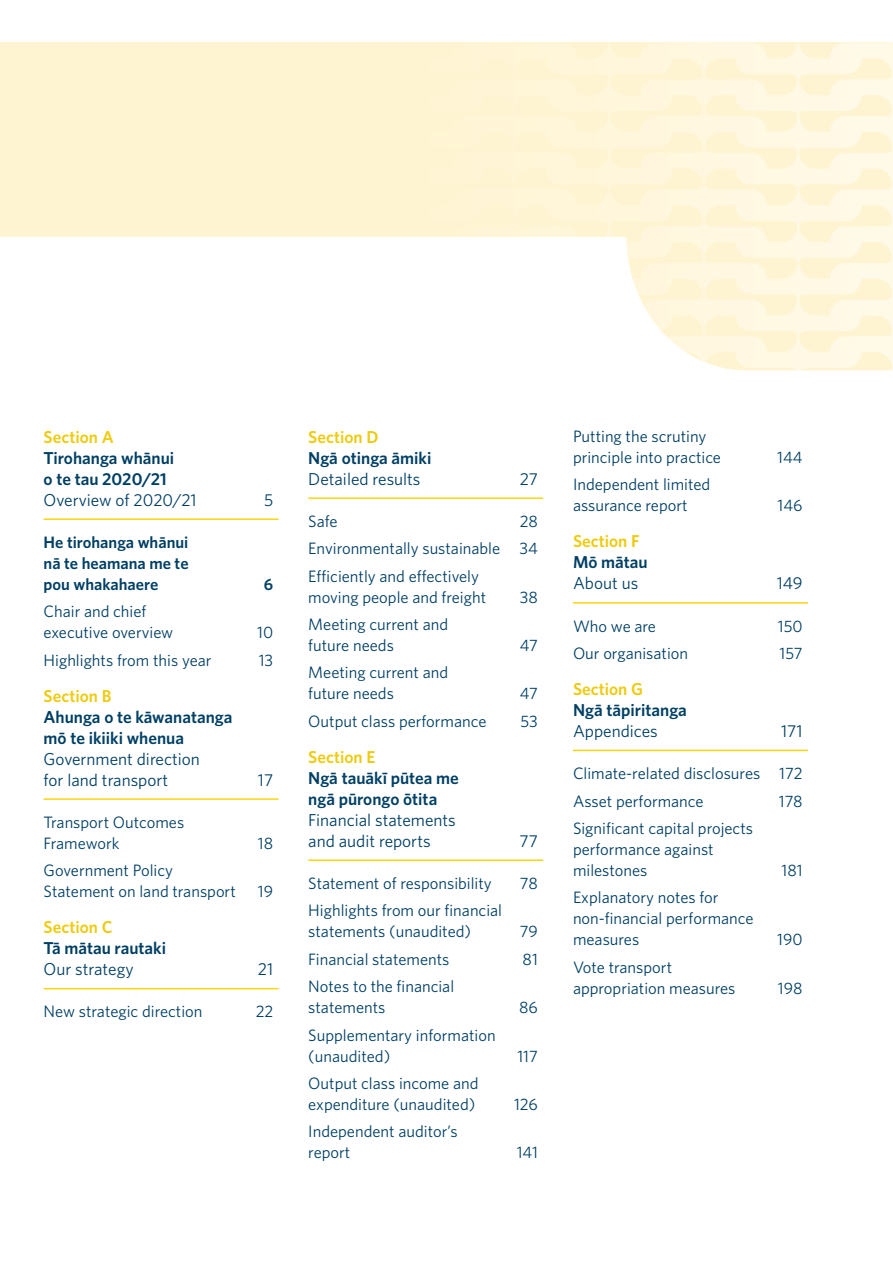
<style>
.page{position:relative;width:893px;height:1263px;background:#fff}
.page>*{position:absolute;margin:0;border:0;box-sizing:border-box;transform-origin:0 0}
.t1{font:600 17.25px/21px "Whitney";color:#003f64}
.t2{font:17.25px/21px "Whitney";color:#003f64}
.t3{font:600 17.25px "Whitney";color:#efcb0f}
.t4{font:16.5px/21px "Whitney";color:#003f64}
.t5{font:600 16.5px/21px "Whitney";color:#003f64;text-align:justify}
</style>
<div class="page">
<div style="left:0;top:43px;width:893px;height:194px;background:#fff4d2"></div>
<hr style="left:44px;top:518px;width:235px;height:2px;background:#fcd60b">
<hr style="left:44px;top:798px;width:235px;height:2px;background:#fcd60b">
<hr style="left:44px;top:988px;width:235px;height:1px;background:#fcd60b">
<hr style="left:308px;top:497px;width:235px;height:2px;background:#fcd60b">
<hr style="left:308px;top:859px;width:235px;height:2px;background:#fcd60b">
<hr style="left:573px;top:602px;width:235px;height:2px;background:#fcd60b">
<hr style="left:573px;top:750px;width:235px;height:1px;background:#fcd60b">
<svg style="left:626px;top:43px;width:267px;height:327px"></svg>
<p class="t3" style="left:44px;top:425px;width:72px">Section A</p>
<p class="t1" style="left:44px;top:447px;width:132px">Tirohanga whānui o te tau 2020/21</p>
<p class="t2" style="left:44px;top:489px;width:155px">Overview of 2020/21</p>
<p class="t2" style="left:264px;top:489px;width:11px">5</p>
<p class="t5" style="left:44px;top:531px;width:147px">He tirohanga whānui nā te heamana me te pou whakahaere</p>
<p class="t5" style="left:264px;top:573px;width:11px">6</p>
<p class="t4" style="left:44px;top:601px;width:131px">Chair and chief executive overview</p>
<p class="t4" style="left:257px;top:622px;width:18px">10</p>
<p class="t4" style="left:44px;top:649px;width:169px">Highlights from this year</p>
<p class="t4" style="left:259px;top:649px;width:16px">13</p>
<p class="t3" style="left:44px;top:684px;width:69px">Section B</p>
<p class="t1" style="left:44px;top:706px;width:190px">Ahunga o te kāwanatanga mō te ikiiki whenua</p>
<p class="t2" style="left:44px;top:748px;width:158px">Government direction for land transport</p>
<p class="t2" style="left:258px;top:769px;width:17px">17</p>
<p class="t4" style="left:44px;top:811px;width:142px">Transport Outcomes<br>Framework</p>
<p class="t4" style="left:44px;top:860px;width:194px">Government Policy<br>Statement on land transport</p>
<p class="t4" style="left:258px;top:832px;width:17px">18</p>
<p class="t4" style="left:258px;top:881px;width:17px">19</p>
<p class="t3" style="left:44px;top:916px;width:70px">Section C</p>
<p class="t1" style="left:44px;top:937px;width:124px">Tā mātau rautaki</p>
<p class="t2" style="left:44px;top:958px;width:92px">Our strategy</p>
<p class="t2" style="left:258px;top:958px;width:17px">21</p>
<p class="t4" style="left:44px;top:1001px;width:160px">New strategic direction</p>
<p class="t4" style="left:256px;top:1001px;width:19px">22</p>
<p class="t3" style="left:308px;top:425px;width:72px">Section D</p>
<p class="t1" style="left:308px;top:447px;width:125px">Ngā otinga āmiki</p>
<p class="t2" style="left:308px;top:468px;width:114px">Detailed results</p>
<p class="t2" style="left:520px;top:468px;width:20px">27</p>
<p class="t4" style="left:308px;top:510px;width:31px">Safe</p>
<p class="t4" style="left:308px;top:507px;width:231px;line-height:27.3px;text-align:justify;text-indent:211px">28<br>Environmentally sustainable 34<br>Efficiently and effectively</p>
<p class="t4" style="left:308px;top:586px;width:179px">moving people and freight</p>
<p class="t4" style="left:520px;top:586px;width:20px">38</p>
<p class="t4" style="left:308px;top:613px;width:141px">Meeting current and future needs</p>
<p class="t4" style="left:520px;top:634px;width:20px">47</p>
<p class="t4" style="left:308px;top:662px;width:141px">Meeting current and future needs</p>
<p class="t4" style="left:520px;top:683px;width:20px">47</p>
<p class="t4" style="left:308px;top:710px;width:180px">Output class performance</p>
<p class="t4" style="left:520px;top:710px;width:19px">53</p>
<p class="t3" style="left:308px;top:745px;width:69px">Section E</p>
<p class="t1" style="left:308px;top:767px;width:152px">Ngā tauākī pūtea me ngā pūrongo ōtita</p>
<p class="t2" style="left:308px;top:809px;width:149px">Financial statements and audit reports</p>
<p class="t2" style="left:520px;top:830px;width:20px">77</p>
<p class="t4" style="left:308px;top:872px;width:185px">Statement of responsibility</p>
<p class="t4" style="left:520px;top:872px;width:19px">78</p>
<p class="t4" style="left:308px;top:900px;width:195px">Highlights from our financial statements (unaudited)</p>
<p class="t4" style="left:520px;top:921px;width:20px">79</p>
<p class="t4" style="left:308px;top:948px;width:143px">Financial statements</p>
<p class="t4" style="left:523px;top:948px;width:17px">81</p>
<p class="t4" style="left:308px;top:975px;width:147px">Notes to the financial statements</p>
<p class="t4" style="left:519px;top:996px;width:20px">86</p>
<p class="t4" style="left:308px;top:1024px;width:189px">Supplementary information (unaudited)</p>
<p class="t4" style="left:308px;top:1072px;width:172px">Output class income and expenditure (unaudited)</p>
<p class="t4" style="left:308px;top:1121px;width:151px">Independent auditor’s report</p>
<p class="t4" style="left:517px;top:1045px;width:22px">117</p>
<p class="t4" style="left:514px;top:1093px;width:25px">126</p>
<p class="t4" style="left:517px;top:1142px;width:23px">141</p>
<p class="t4" style="left:573px;top:425px;width:150px">Putting the scrutiny principle into practice</p>
<p class="t4" style="left:573px;top:474px;width:139px">Independent limited assurance report</p>
<p class="t4" style="left:777px;top:446px;width:27px">144</p>
<p class="t4" style="left:778px;top:495px;width:27px">146</p>
<p class="t3" style="left:573px;top:530px;width:68px">Section F</p>
<p class="t1" style="left:573px;top:551px;width:76px">Mō mātau</p>
<p class="t2" style="left:573px;top:572px;width:67px">About us</p>
<p class="t2" style="left:777px;top:572px;width:27px">149</p>
<p class="t4" style="left:573px;top:615px;width:85px">Who we are</p>
<p class="t4" style="left:778px;top:615px;width:26px">150</p>
<p class="t4" style="left:573px;top:642px;width:117px">Our organisation</p>
<p class="t4" style="left:779px;top:642px;width:25px">157</p>
<p class="t3" style="left:573px;top:677px;width:72px">Section G</p>
<p class="t1" style="left:573px;top:699px;width:115px">Ngā tāpiritanga</p>
<p class="t2" style="left:573px;top:720px;width:86px">Appendices</p>
<p class="t2" style="left:781px;top:720px;width:23px">171</p>
<p class="t4" style="left:573px;top:759px;width:231px;line-height:27.3px">Climate-related disclosures 172<br>Asset performance</p>
<p class="t4" style="left:779px;top:790px;width:25px">178</p>
<p class="t4" style="left:573px;top:817px;width:182px">Significant capital projects performance against milestones</p>
<p class="t4" style="left:573px;top:887px;width:182px">Explanatory notes for non-financial performance measures</p>
<p class="t4" style="left:573px;top:956px;width:164px">Vote transport appropriation measures</p>
<p class="t4" style="left:781px;top:859px;width:23px">181</p>
<p class="t4" style="left:777px;top:929px;width:27px">190</p>
<p class="t4" style="left:778px;top:977px;width:26px">198</p>
</div>
